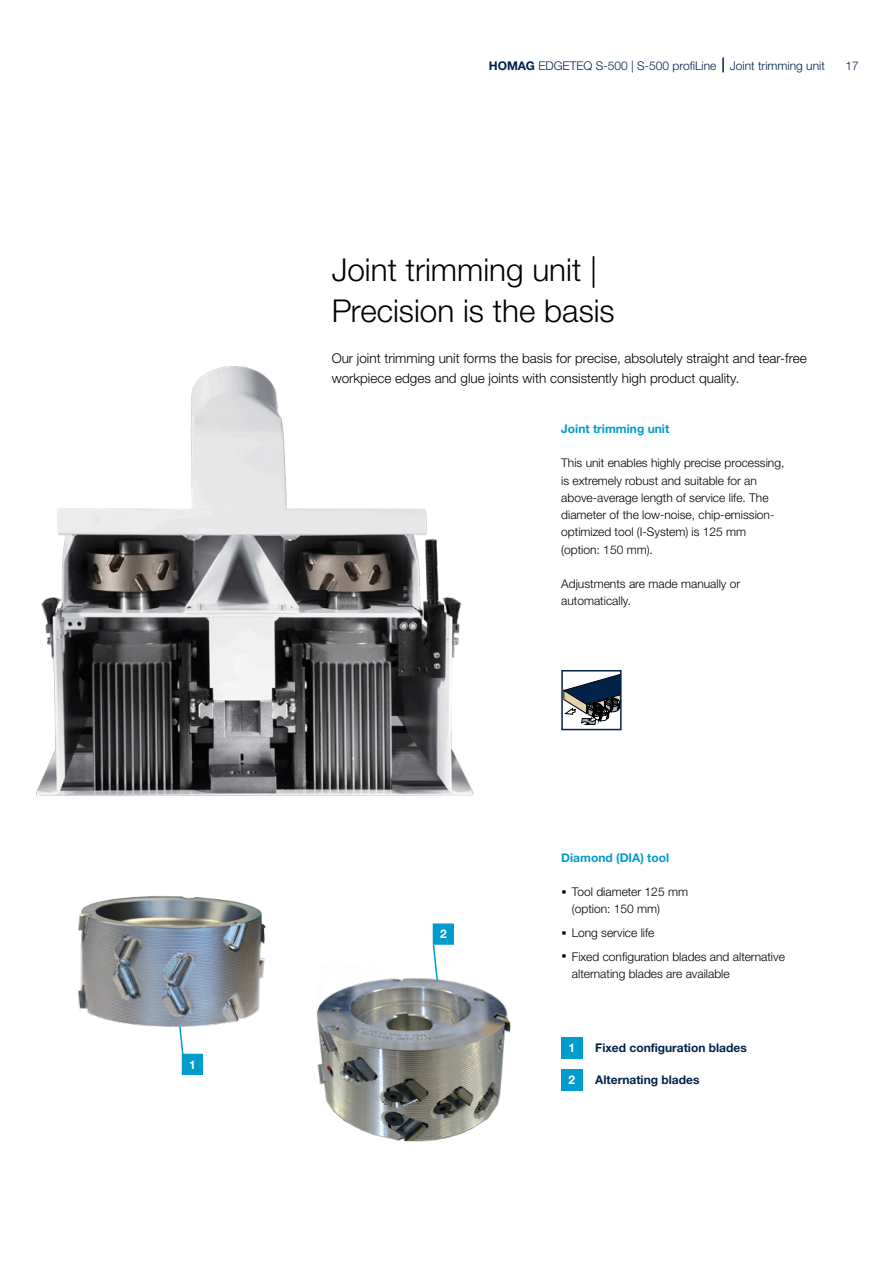
<style>
.page{position:relative;width:893px;height:1263px;background:#fff}
.page>*{position:absolute;margin:0;border:0;box-sizing:border-box;transform-origin:0 0}
.Headline_21pt_25_2_black{font:300 31.5px/40.8px "Helvetica Neue LTW1 G";color:#000}
.Text_9pt_13_6_light_black{font:300 13.5px/20.4px "Helvetica Neue LTW1 G";color:#000}
.Text_Bild_8Pt_11_5pt_light_black{font:300 12px/17.2px "Helvetica Neue LTW1 G";color:#000}
._01_Musterseiten_Rubriken_Pagina_rechts{font:300 12px "Helvetica Neue LTW1 G";color:#00234a}
.Text_Bild_8Pt_11_5pt_light_blue{font:700 12px "Helvetica Neue LTW1 G";color:#00234a}
.Text_Bild_8Pt_11_5pt_light_black-2{font:700 12px "Helvetica Neue LTW1 G";color:#009ccb}
.NummerTabelle_8pt_bold_white{font:700 12px "Helvetica Neue LTW1 G";color:#fff}
.s1{font-weight:700}
.s2{font-weight:700;font-size:21px}
</style>
<div class="page">
<img style="left:36px;top:366px;width:438px;height:430px">
<img style="left:78px;top:896px;width:188px;height:161px">
<img style="left:316px;top:978px;width:195px;height:164px">
<svg style="left:564px;top:674px;width:55px;height:51px"></svg>
<div style="left:561px;top:670px;width:61px;height:60px;border:2px solid #00234a"></div>
<div style="left:183px;top:1054px;width:19px;height:20px;background:#009ccb"></div>
<div style="left:182px;top:1054px;width:21px;height:21px;border:2px solid #009ccb"></div>
<div style="left:433px;top:924px;width:20px;height:20px;background:#009ccb"></div>
<div style="left:433px;top:923px;width:21px;height:22px;border:2px solid #009ccb"></div>
<svg style="left:178px;top:1025px;width:7px;height:39px"></svg>
<svg style="left:432px;top:943px;width:7px;height:39px"></svg>
<svg style="left:722px;top:58px;width:2px;height:14px"></svg>
<div style="left:561px;top:1037px;width:22px;height:22px;background:#009ccb"></div>
<div style="left:561px;top:1069px;width:22px;height:21px;background:#009ccb"></div>
<p class="NummerTabelle_8pt_bold_white" style="left:189px;top:1057px;width:8px">1</p>
<p class="_01_Musterseiten_Rubriken_Pagina_rechts" style="left:489px;top:58px;width:338px"><span class="s1">HOMAG</span> EDGETEQ S-500 | S-500 profiLine Joint trimming unit</p>
<p class="_01_Musterseiten_Rubriken_Pagina_rechts" style="left:846px;top:58px;width:15px">17</p>
<p class="Headline_21pt_25_2_black" style="left:332px;top:250px;width:285px">Joint trimming unit |<br>Precision is the basis</p>
<p class="Text_9pt_13_6_light_black" style="left:332px;top:348px;width:477px">Our joint trimming unit forms the basis for precise, absolutely straight and tear-free workpiece edges and glue joints with consistently high product quality.</p>
<p class="Text_Bild_8Pt_11_5pt_light_black-2" style="left:561px;top:421px;width:109px">Joint trimming unit</p>
<p class="Text_Bild_8Pt_11_5pt_light_black" style="left:561px;top:454px;width:225px">This unit enables highly precise processing, is extremely robust and suitable for an above-average length of service life. The diameter of the low-noise, chip-emission&shy;optimized tool (I-System) is 125 mm (option: 150 mm).</p>
<p class="Text_Bild_8Pt_11_5pt_light_black" style="left:561px;top:575px;width:180px">Adjustments are made manually or automatically.</p>
<p class="NummerTabelle_8pt_bold_white" style="left:440px;top:927px;width:8px">2</p>
<p class="Text_Bild_8Pt_11_5pt_light_black-2" style="left:561px;top:850px;width:109px">Diamond (DIA) tool</p>
<p class="Text_Bild_8Pt_11_5pt_light_black" style="left:572px;top:883px;width:118px;text-indent:-11px"><span class="s2">·</span> Tool diameter 125 mm (option: 150 mm)</p>
<p class="Text_Bild_8Pt_11_5pt_light_black" style="left:561px;top:924px;width:95px"><span class="s2">·</span> Long service life</p>
<p class="Text_Bild_8Pt_11_5pt_light_black" style="left:572px;top:948px;width:214px;text-indent:-11px"><span class="s2">·</span> Fixed configuration blades and alternative alternating blades are available</p>
<p class="NummerTabelle_8pt_bold_white" style="left:569px;top:1040px;width:8px">1</p>
<p class="Text_Bild_8Pt_11_5pt_light_blue" style="left:595px;top:1041px;width:153px">Fixed configuration blades</p>
<p class="NummerTabelle_8pt_bold_white" style="left:569px;top:1072px;width:8px">2</p>
<p class="Text_Bild_8Pt_11_5pt_light_blue" style="left:595px;top:1072px;width:106px">Alternating blades</p>
</div>
